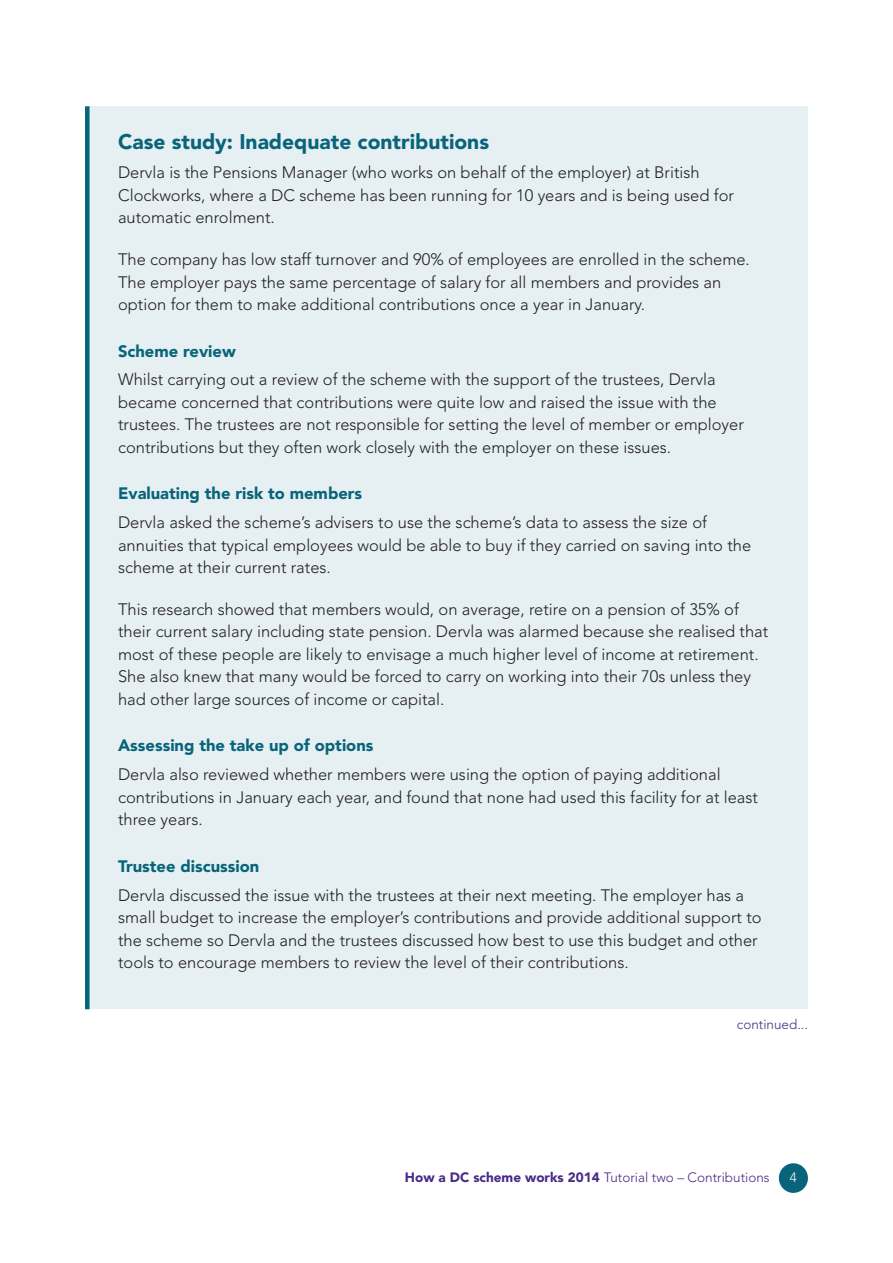
<style>
.page{position:relative;width:893px;height:1263px;background:#fff}
.page>*{position:absolute;margin:0;border:0;box-sizing:border-box;transform-origin:0 0}
.Heading_3{font:900 21px "Avenir LT Std";color:#08647a}
.body_text{font:300 16.5px/22.5px "Avenir LT Std";color:#231f20}
.heading_4{font:900 16.5px "Avenir LT Std";color:#08647a}
.continued{font:300 13.5px "Avenir LT Std";color:#482a87}
.t1{font:300 13.5px "Avenir LT Std";color:#fff}
.s1{font-weight:900}
</style>
<div class="page">
<div style="left:779px;top:1163px;width:29px;height:30px;background:#08647a;border-radius:50%"></div>
<div style="left:87px;top:106px;width:721px;height:903px;background:#e6eff2"></div>
<div style="left:85px;top:106px;width:5px;height:903px;background:#08647a"></div>
<h4 class="Heading_3" style="left:118px;top:129px;width:372px">Case study: Inadequate contributions</h4>
<p class="body_text" style="left:118px;top:161px;width:617px">Dervla is the Pensions Manager (who works on behalf of the employer) at British<br>Clockworks, where a DC scheme has been running for 10 years and is being used for automatic enrolment.</p>
<p class="body_text" style="left:118px;top:248px;width:633px">The company has low staff turnover and 90% of employees are enrolled in the scheme.<br>The employer pays the same percentage of salary for all members and provides an option for them to make additional contributions once a year in January.</p>
<p class="heading_4" style="left:118px;top:341px;width:119px">Scheme review</p>
<p class="body_text" style="left:118px;top:368px;width:627px">Whilst carrying out a review of the scheme with the support of the trustees, Dervla became concerned that contributions were quite low and raised the issue with the trustees. The trustees are not responsible for setting the level of member or employer contributions but they often work closely with the employer on these issues.</p>
<p class="heading_4" style="left:118px;top:484px;width:246px">Evaluating the risk to members</p>
<p class="body_text" style="left:118px;top:511px;width:635px">Dervla asked the scheme’s advisers to use the scheme’s data to assess the size of annuities that typical employees would be able to buy if they carried on saving into the scheme at their current rates.</p>
<p class="body_text" style="left:118px;top:598px;width:652px">This research showed that members would, on average, retire on a pension of 35% of their current salary including state pension. Dervla was alarmed because she realised that most of these people are likely to envisage a much higher level of income at retirement.<br>She also knew that many would be forced to carry on working into their 70s unless they had other large sources of income or capital.</p>
<p class="heading_4" style="left:118px;top:736px;width:257px">Assessing the take up of options</p>
<p class="body_text" style="left:118px;top:763px;width:641px">Dervla also reviewed whether members were using the option of paying additional contributions in January each year, and found that none had used this facility for at least three years.</p>
<p class="heading_4" style="left:118px;top:856px;width:143px">Trustee discussion</p>
<p class="body_text" style="left:118px;top:884px;width:645px">Dervla discussed the issue with the trustees at their next meeting. The employer has a small budget to increase the employer’s contributions and provide additional support to the scheme so Dervla and the trustees discussed how best to use this budget and other tools to encourage members to review the level of their contributions.</p>
<p class="continued" style="left:737px;top:1017px;width:73px">continued...</p>
<p class="continued" style="left:405px;top:1169px;width:366px"><span class="s1">How a DC scheme works 2014</span> Tutorial two – Contributions</p>
<p class="t1" style="left:790px;top:1170px;width:9px">4</p>
</div>
